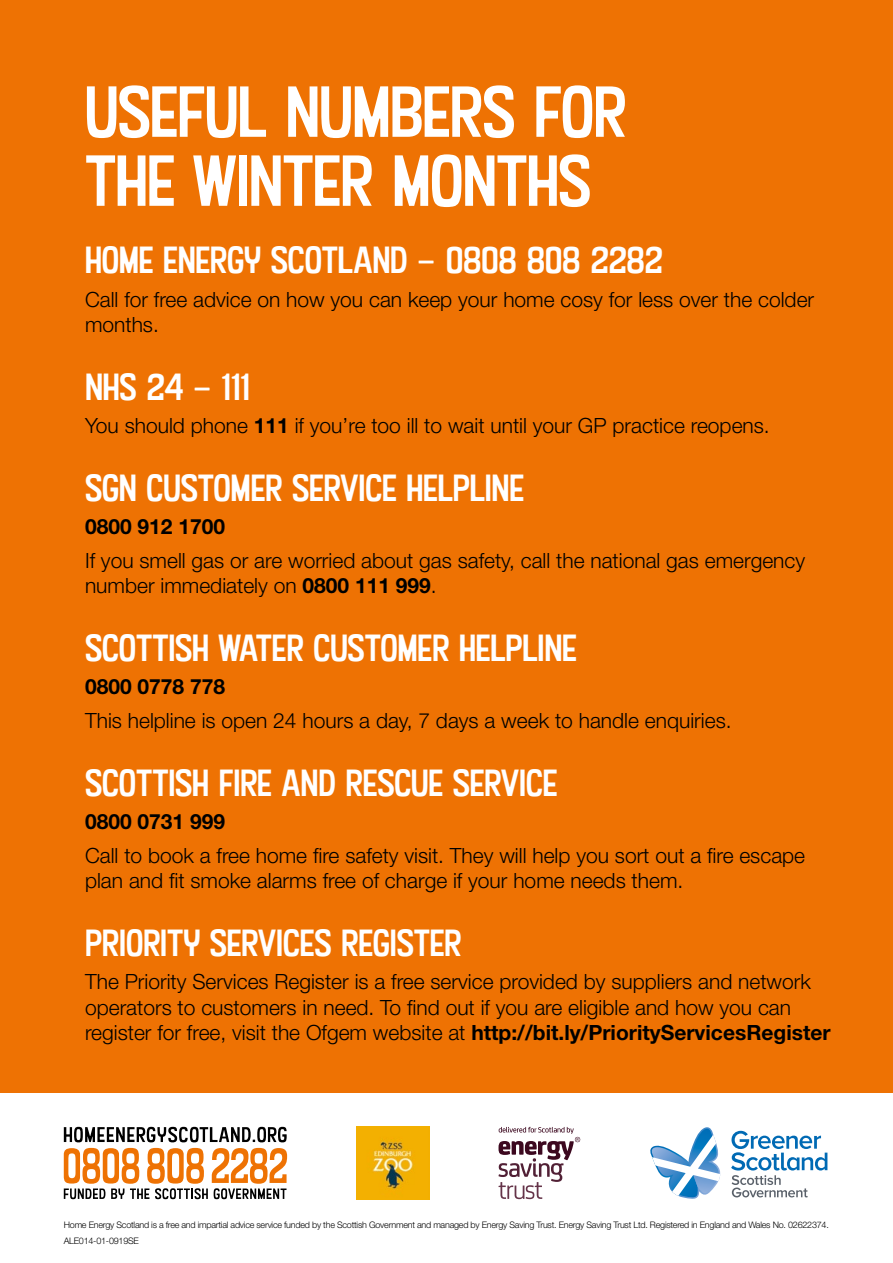
<style>
.page{position:relative;width:893px;height:1263px;background:#fff}
.page>*{position:absolute;margin:0;border:0;box-sizing:border-box;transform-origin:0 0}
.t1{font:69px/69px "Kon Tiki JF Aloha";letter-spacing:-.005em;color:#fff}
.t2{font:36px "Kon Tiki JF Aloha";letter-spacing:-.005em;color:#fff}
.t3{font:300 21px/25.2px "Helvetica Neue LT";color:#000}
.t4{font:700 21px "Helvetica Neue LT";color:#000}
.t5{font:300 9px/15px "Helvetica Neue LT";letter-spacing:-.025em;color:#000}
.s1{font-weight:700}
</style>
<div class="page">
<svg style="left:64px;top:1127px;width:223px;height:15px"></svg>
<svg style="left:64px;top:1148px;width:223px;height:51px"></svg>
<svg style="left:731px;top:1131px;width:96px;height:66px"></svg>
<svg style="left:650px;top:1127px;width:71px;height:72px"></svg>
<svg style="left:498px;top:1127px;width:82px;height:72px"></svg>
<img style="left:357px;top:1127px;width:72px;height:72px">
<div style="left:0;top:0;width:893px;height:1093px;background:#ee7203"></div>
<h1 class="t1" style="left:85px;top:78px;width:543px">USEFUL NUMBERS FOR<br>THE WINTER MONTHS</h1>
<h2 class="t2" style="left:85px;top:238px;width:579px">HOME ENERGY SCOTLAND – 0808 808 2282</h2>
<p class="t3" style="left:85px;top:286px;width:731px">Call for free advice on how you can keep your home cosy for less over the colder months.</p>
<h2 class="t2" style="left:85px;top:364px;width:167px">NHS 24 – 111</h2>
<p class="t3" style="left:85px;top:413px;width:686px">You should phone <span class="s1">111</span> if you’re too ill to wait until your GP practice reopens.</p>
<h2 class="t2" style="left:85px;top:465px;width:440px">SGN CUSTOMER SERVICE HELPLINE</h2>
<p class="t4" style="left:85px;top:514px;width:142px">0800 912 1700</p>
<p class="t3" style="left:85px;top:548px;width:722px">If you smell gas or are worried about gas safety, call the national gas emergency number immediately on <span class="s1">0800 111 999</span>.</p>
<h2 class="t2" style="left:85px;top:625px;width:493px">SCOTTISH WATER CUSTOMER HELPLINE</h2>
<p class="t4" style="left:85px;top:674px;width:142px">0800 0778 778</p>
<p class="t3" style="left:85px;top:708px;width:648px">This helpline is open 24 hours a day, 7 days a week to handle enquiries.</p>
<h2 class="t2" style="left:85px;top:760px;width:474px">SCOTTISH FIRE AND RESCUE SERVICE</h2>
<p class="t4" style="left:85px;top:809px;width:142px">0800 0731 999</p>
<p class="t3" style="left:85px;top:842px;width:722px">Call to book a free home fire safety visit. They will help you sort out a fire escape plan and fit smoke alarms free of charge if your home needs them.</p>
<h2 class="t2" style="left:85px;top:920px;width:378px">PRIORITY SERVICES REGISTER</h2>
<p class="t3" style="left:85px;top:969px;width:747px">The Priority Services Register is a free service provided by suppliers and network operators to customers in need. To find out if you are eligible and how you can register for free, visit the Ofgem website at <span class="s1">http://bit.ly/PriorityServicesRegister</span></p>
<p class="t5" style="left:64px;top:1217px;width:767px">Home Energy Scotland is a free and impartial advice service funded by the Scottish Government and managed by Energy Saving Trust. Energy Saving Trust Ltd. Registered in England and Wales No. 02622374.<br>ALE014-01-0919SE</p>
</div>
